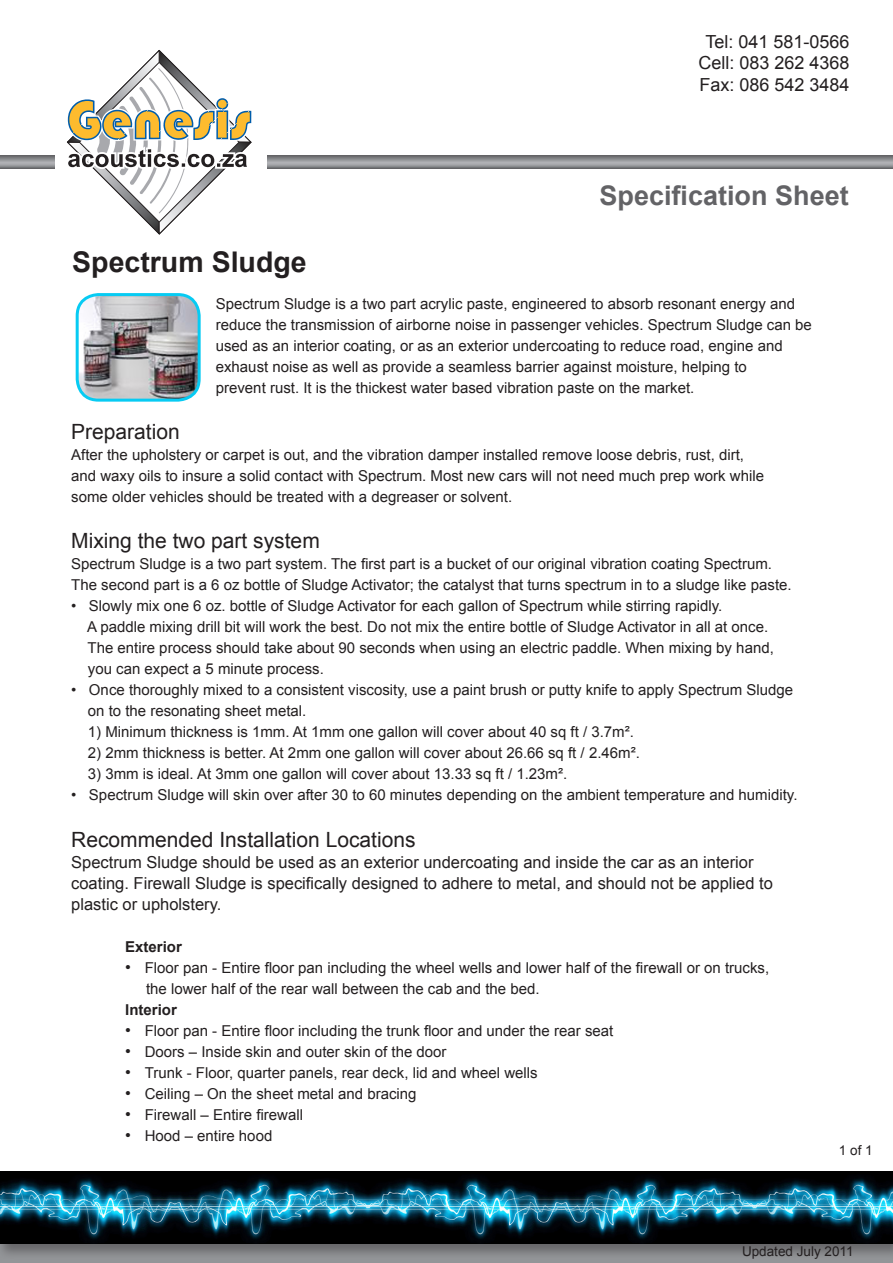
<style>
.page{position:relative;width:893px;height:1263px;background:#fff}
.page>*{position:absolute;margin:0;border:0;box-sizing:border-box;transform-origin:0 0}
.t1{font:700 28.5px "Arial";color:#231f20}
.t2{font:700 27px "Arial";color:#636366}
.t3{font:21px "Arial";color:#231f20}
.t4{font:18px "Arial";color:#231f20}
.t5{font:16.5px "Arial";color:#231f20}
.t6{font:15px/21px "Arial";color:#231f20}
.t7{font:700 15px "Arial";color:#231f20}
.t8{font:13.5px "Arial";color:#231f20}
.s1{font-size:16.5px}
</style>
<div class="page">
<div style="left:0;top:1224px;width:893px;height:39px;background:#939598"></div>
<svg style="left:67px;top:50px;width:185px;height:184px"></svg>
<svg style="left:268px;top:155px;width:625px;height:14px;background:#8a8b8e"></svg>
<svg style="left:0;top:155px;width:54px;height:14px"></svg>
<div style="left:0;top:1169px;width:893px;height:90px;background:#231f20;opacity:.4"></div>
<img style="left:0;top:1171px;width:893px;height:72px">
<img style="left:77px;top:296px;width:120px;height:103px">
<div style="left:76px;top:293px;width:125px;height:109px;border:3px solid #07cbf3;border-radius:21px"></div>
<p class="t4" style="left:705px;top:31px;width:146px">Tel: 041 581-0566</p>
<p class="t4" style="left:698px;top:53px;width:153px">Cell: 083 262 4368</p>
<p class="t4" style="left:699px;top:74px;width:152px">Fax: 086 542 3484</p>
<p class="t2" style="left:600px;top:180px;width:251px">Specification Sheet</p>
<p class="t1" style="left:72px;top:246px;width:236px">Spectrum Sludge</p>
<p class="t6" style="left:216px;top:293px;width:581px">Spectrum Sludge is a two part acrylic paste, engineered to absorb resonant energy and</p>
<p class="t6" style="left:216px;top:314px;width:598px">reduce the transmission of airborne noise in passenger vehicles. Spectrum Sludge can be used as an interior coating, or as an exterior undercoating to reduce road, engine and</p>
<p class="t6" style="left:216px;top:356px;width:533px">exhaust noise as well as provide a seamless barrier against moisture, helping to</p>
<p class="t6" style="left:216px;top:377px;width:480px">prevent rust. It is the thickest water based vibration paste on the market.</p>
<p class="t3" style="left:71px;top:420px;width:110px">Preparation</p>
<p class="t6" style="left:71px;top:444px;width:674px">After the upholstery or carpet is out, and the vibration damper installed remove loose debris, rust, dirt,</p>
<p class="t6" style="left:71px;top:465px;width:694px">and waxy oils to insure a solid contact with Spectrum. Most new cars will not need much prep work while</p>
<p class="t6" style="left:71px;top:486px;width:443px">some older vehicles should be treated with a degreaser or solvent.</p>
<p class="t3" style="left:71px;top:529px;width:250px">Mixing the two part system</p>
<p class="t6" style="left:71px;top:553px;width:702px">Spectrum Sludge is a two part system. The first part is a bucket of our original vibration coating Spectrum.</p>
<p class="t6" style="left:71px;top:574px;width:722px">The second part is a 6 oz bottle of Sludge Activator; the catalyst that turns spectrum in to a sludge like paste.</p>
<p class="t6" style="left:71px;top:595px;width:653px">• Slowly mix one 6 oz. bottle of Sludge Activator for each gallon of Spectrum while stirring rapidly.</p>
<p class="t6" style="left:87px;top:616px;width:683px">A paddle mixing drill bit will work the best. Do not mix the entire bottle of Sludge Activator in all at once.</p>
<p class="t6" style="left:88px;top:637px;width:688px">The entire process should take about 90 seconds when using an electric paddle. When mixing by hand,</p>
<p class="t6" style="left:88px;top:658px;width:237px">you can expect a 5 minute process.</p>
<p class="t6" style="left:71px;top:679px;width:723px">• Once thoroughly mixed to a consistent viscosity, use a paint brush or putty knife to apply Spectrum Sludge</p>
<p class="t6" style="left:88px;top:700px;width:220px">on to the resonating sheet metal.</p>
<p class="t6" style="left:88px;top:721px;width:548px">1) Minimum thickness is 1mm. At 1mm one gallon will cover about 40 sq ft / 3.7m².</p>
<p class="t6" style="left:88px;top:742px;width:553px">2) 2mm thickness is better. At 2mm one gallon will cover about 26.66 sq ft / 2.46m².</p>
<p class="t6" style="left:88px;top:763px;width:481px">3) 3mm is ideal. At 3mm one gallon will cover about 13.33 sq ft / 1.23m².</p>
<p class="t6" style="left:71px;top:784px;width:728px">• Spectrum Sludge will skin over after 30 to 60 minutes depending on the ambient temperature and humidity.</p>
<p class="t3" style="left:71px;top:827px;width:346px">Recommended Installation Locations</p>
<p class="t5" style="left:71px;top:852px;width:684px">Spectrum Sludge should be used as an exterior undercoating and inside the car as an interior</p>
<p class="t5" style="left:71px;top:873px;width:703px">coating. Firewall Sludge is specifically designed to adhere to metal, and should not be applied to</p>
<p class="t5" style="left:71px;top:894px;width:152px">plastic or upholstery.</p>
<p class="t7" style="left:125px;top:938px;width:58px">Exterior</p>
<p class="t6" style="left:125px;top:957px;width:645px"><span class="s1">•</span> Floor pan - Entire floor pan including the wheel wells and lower half of the firewall or on trucks,</p>
<p class="t6" style="left:146px;top:978px;width:395px">the lower half of the rear wall between the cab and the bed.</p>
<p class="t7" style="left:125px;top:1001px;width:53px">Interior</p>
<p class="t6" style="left:125px;top:1020px;width:490px"><span class="s1">•</span> Floor pan - Entire floor including the trunk floor and under the rear seat</p>
<p class="t6" style="left:125px;top:1041px;width:323px"><span class="s1">•</span> Doors – Inside skin and outer skin of the door</p>
<p class="t6" style="left:125px;top:1062px;width:414px"><span class="s1">•</span> Trunk - Floor, quarter panels, rear deck, lid and wheel wells</p>
<p class="t6" style="left:125px;top:1083px;width:293px"><span class="s1">•</span> Ceiling – On the sheet metal and bracing</p>
<p class="t6" style="left:125px;top:1104px;width:179px"><span class="s1">•</span> Firewall – Entire firewall</p>
<p class="t6" style="left:125px;top:1125px;width:149px"><span class="s1">•</span> Hood – entire hood</p>
<p class="t8" style="left:839px;top:1143px;width:35px">1 of 1</p>
<p class="t8" style="left:742px;top:1244px;width:113px">Updated July 2011</p>
</div>
